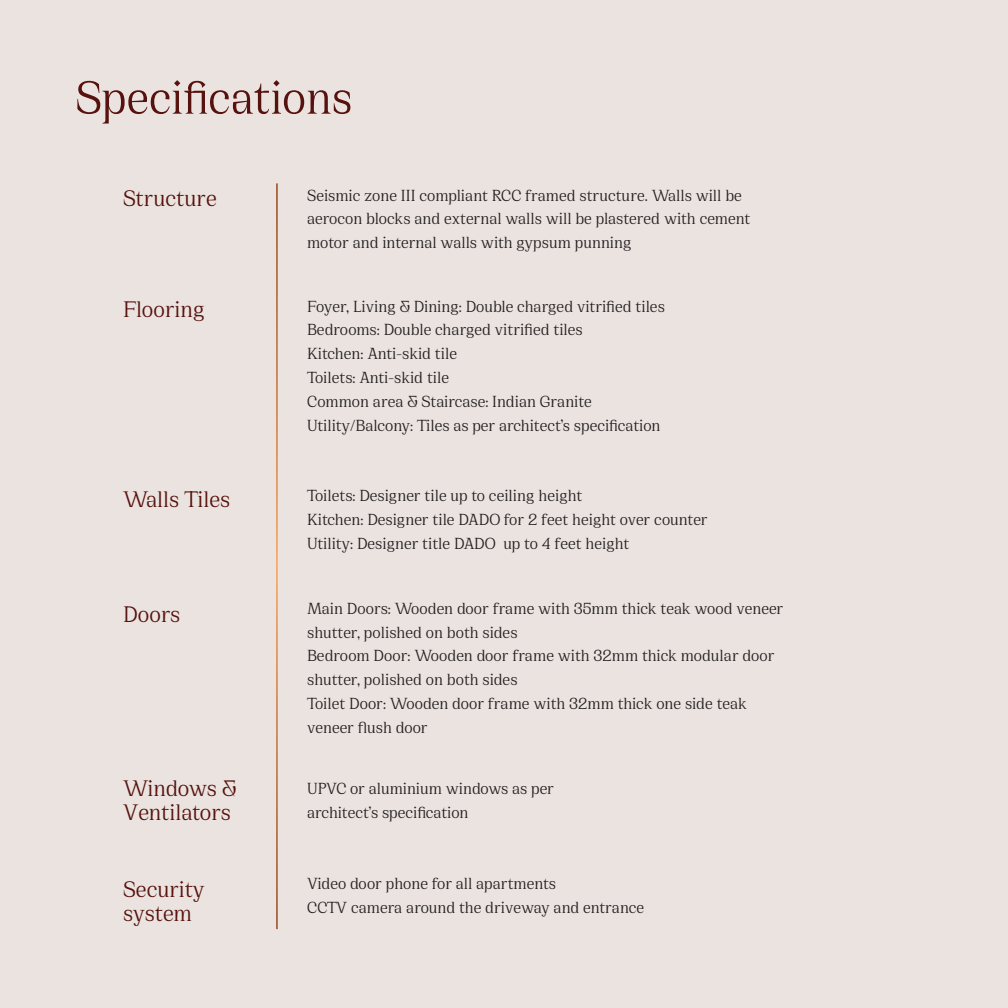
<style>
.page{position:relative;width:1008px;height:1008px;background:#fff}
.page>*{position:absolute;margin:0;border:0;box-sizing:border-box;transform-origin:0 0}
.t1{font:50.75px "Cirka";letter-spacing:-.005em;color:#57110e}
.t2{font:24.5px/23.8px "Cirka";color:#57110e}
.t3{font:17.5px/23.8px "Cirka";color:#231f20}
</style>
<div class="page">
<div style="left:0;top:0;width:1007px;height:1008px;background:#eae3df"></div>
<svg style="left:1007px;top:0;width:1px;height:1008px"></svg>
<hr style="left:276px;top:183px;width:2px;height:746px;background:#fff">
<h1 class="t1" style="left:76px;top:67px;width:278px">Specifications</h1>
<h2 class="t2" style="left:123px;top:187px;width:95px">Structure</h2>
<p class="t3" style="left:307px;top:183px;width:445px">Seismic zone III compliant RCC framed structure. Walls will be aerocon blocks and external walls will be plastered with cement motor and internal walls with gypsum punning</p>
<h2 class="t2" style="left:123px;top:298px;width:83px">Flooring</h2>
<p class="t3" style="left:307px;top:294px;width:359px">Foyer, Living &amp; Dining: Double charged vitrified tiles Bedrooms: Double charged vitrified tiles<br>Kitchen: Anti-skid tile<br>Toilets: Anti-skid tile<br>Common area &amp; Staircase: Indian Granite Utility/Balcony: Tiles as per architect’s specification</p>
<h2 class="t2" style="left:123px;top:487px;width:109px">Walls Tiles</h2>
<p class="t3" style="left:307px;top:484px;width:402px">Toilets: Designer tile up to ceiling height<br>Kitchen: Designer tile DADO for 2 feet height over counter<br>Utility: Designer title DADO up to 4 feet height</p>
<h2 class="t2" style="left:123px;top:602px;width:59px">Doors</h2>
<p class="t3" style="left:307px;top:596px;width:478px">Main Doors: Wooden door frame with 35mm thick teak wood veneer shutter, polished on both sides<br>Bedroom Door: Wooden door frame with 32mm thick modular door shutter, polished on both sides<br>Toilet Door: Wooden door frame with 32mm thick one side teak veneer flush door</p>
<h2 class="t2" style="left:123px;top:776px;width:115px">Windows &amp;<br>Ventilators</h2>
<p class="t3" style="left:307px;top:777px;width:248px">UPVC or aluminium windows as per architect’s specification</p>
<h2 class="t2" style="left:123px;top:877px;width:83px">Security system</h2>
<p class="t3" style="left:307px;top:872px;width:339px">Video door phone for all apartments<br>CCTV camera around the driveway and entrance</p>
</div>
